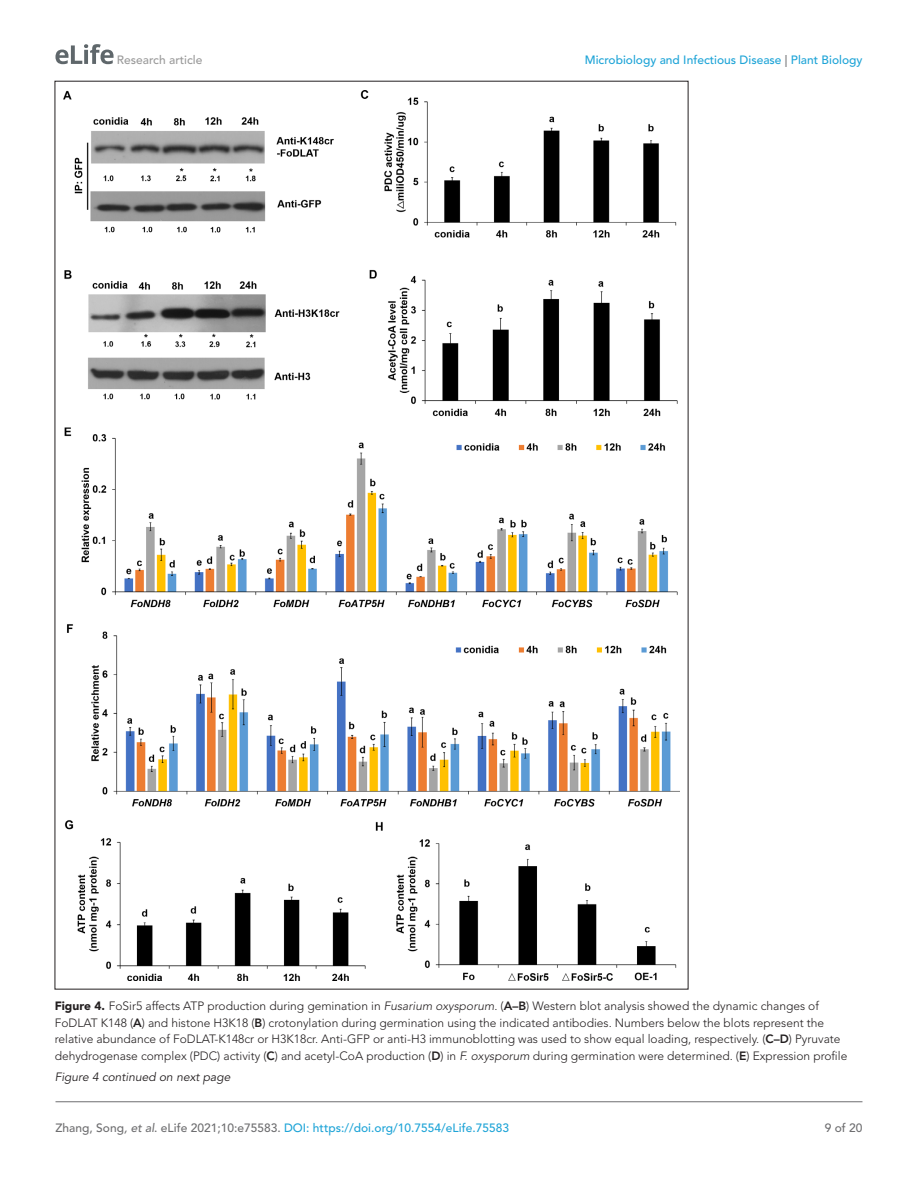
<style>
.page{position:relative;width:918px;height:1188px;background:#fff}
.page>*{position:absolute;margin:0;border:0;box-sizing:border-box;transform-origin:0 0}
.t1{font:300 12px/16.5px "Avenir LT Std";color:#231f20}
.t2{font:500 12px "Avenir LT Std";color:#1ea4d7}
.t3{font:italic 12px "Avenir LT Std";color:#231f20}
.t4{font:500 12px "Avenir LT Std";color:#9a9a9a}
.t5{font:500 12px "Avenir LT Std";color:#6e6e70}
.s1{color:#6e6e70}
.s2{font-weight:900}
.s3{font-style:italic}
.s4{font-weight:800}
.s5{font-style:italic;color:#6e6e70}
</style>
<div class="page">
<svg style="left:55px;top:44px;width:59px;height:20px"></svg>
<hr style="left:56px;top:1101px;width:806px;height:1px;background:#6e6e70">
<img style="left:64px;top:90px;width:615px;height:890px">
<p class="t4" style="left:117px;top:53px;width:87px">Research article</p>
<p class="t2" style="left:585px;top:53px;width:279px">Microbiology and Infectious Disease <span class="s1">|</span> Plant Biology</p>
<p class="t1" style="left:55px;top:998px;width:794px"><span class="s2">Figure 4.</span> FoSir5 affects ATP production during gemination in <span class="s3">Fusarium oxysporum</span>. (<span class="s4">A–B</span>) Western blot analysis showed the dynamic changes of FoDLAT K148 (<span class="s4">A</span>) and histone H3K18 (<span class="s4">B</span>) crotonylation during germination using the indicated antibodies. Numbers below the blots represent the relative abundance of FoDLAT-K148cr or H3K18cr. Anti-GFP or anti-H3 immunoblotting was used to show equal loading, respectively. (<span class="s4">C–D</span>) Pyruvate dehydrogenase complex (PDC) activity (<span class="s4">C</span>) and acetyl-CoA production (<span class="s4">D</span>) in <span class="s3">F. oxysporum</span> during germination were determined. (<span class="s4">E</span>) Expression profile</p>
<p class="t3" style="left:55px;top:1070px;width:177px">Figure 4 continued on next page</p>
<p class="t2" style="left:56px;top:1121px;width:455px"><span class="s1">Zhang, Song</span><span class="s5">, et al</span><span class="s1">. eLife 2021;10:e75583.</span> DOI: https://doi.org/10.7554/eLife.75583</p>
<p class="t5" style="left:825px;top:1121px;width:39px">9 of 20</p>
</div>
